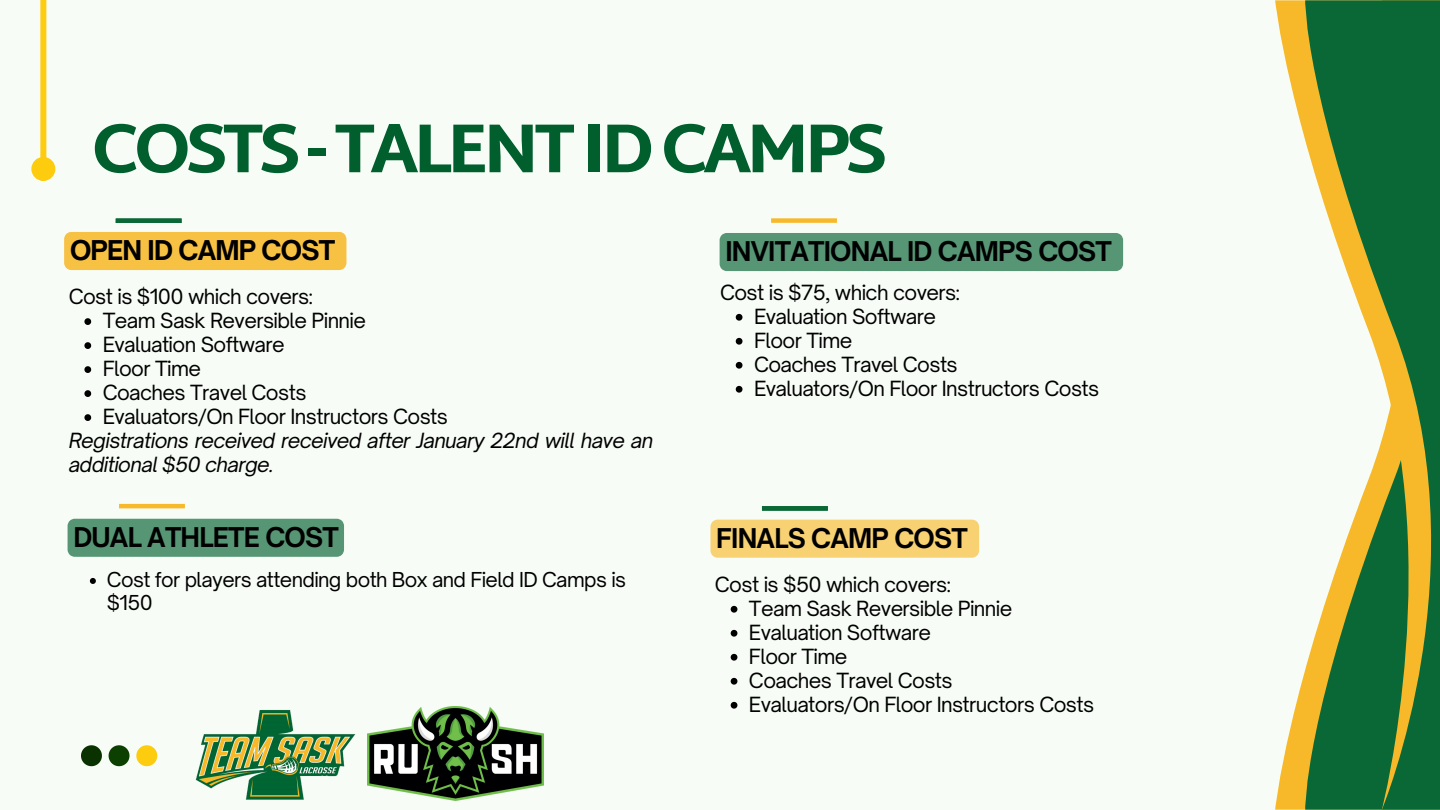
<style>
.page{position:relative;width:1440px;height:810px;background:#f7fdf6}
.page>*{position:absolute;margin:0;border:0;box-sizing:border-box;transform-origin:0 0}
.t1{font:800 70px "Martel Sans";letter-spacing:-.08em;color:#015f2e}
.t2{font:700 26px "Open Sauce One";letter-spacing:-.03em;color:#000}
.t3{font:700 26px "Open Sauce One";letter-spacing:-.03em;color:#000102}
.t4{font:20px "Open Sauce One";letter-spacing:-.03em;color:#000}
.t5{font:italic 20px/24px "Open Sauce One";letter-spacing:-.03em;color:#000}
.t6{font:19.7px/23.2px "Open Sauce One";letter-spacing:-.03em;color:#000}
</style>
<div class="page">
<svg style="left:1275px;top:0;width:29px;height:810px"></svg>
<svg style="left:1304px;top:0;width:136px;height:810px;fill:#0a6836"></svg>
<svg style="left:81px;top:745px;width:21px;height:21px"></svg>
<svg style="left:109px;top:745px;width:21px;height:21px"></svg>
<svg style="left:136px;top:745px;width:21px;height:21px"></svg>
<div style="left:40px;top:0;width:6px;height:158px;background:#fecc0f"></div>
<div style="left:34px;top:160px;width:18px;height:18px;background:#fecc0f;border-radius:50%"></div>
<div style="left:31px;top:157px;width:24px;height:24px;border:6px solid #fecc0f;border-radius:50%"></div>
<img style="left:195px;top:710px;width:161px;height:90px">
<div style="left:771px;top:218px;width:66px;height:5px;background:#f7b92a"></div>
<hr style="left:119px;top:504px;width:66px;height:4px;background:#f7b92a">
<div style="left:116px;top:218px;width:66px;height:5px;background:#0a6836"></div>
<img style="left:367px;top:706px;width:177px;height:95px">
<svg style="left:84px;top:318px;width:7px;height:7px"></svg>
<svg style="left:84px;top:342px;width:7px;height:7px"></svg>
<svg style="left:84px;top:366px;width:7px;height:7px"></svg>
<svg style="left:84px;top:390px;width:7px;height:7px"></svg>
<svg style="left:84px;top:414px;width:7px;height:7px"></svg>
<div style="left:720px;top:233px;width:403px;height:38px;background:#579674"></div>
<svg style="left:736px;top:314px;width:6px;height:7px"></svg>
<svg style="left:736px;top:338px;width:6px;height:7px"></svg>
<svg style="left:736px;top:362px;width:6px;height:7px"></svg>
<svg style="left:736px;top:386px;width:6px;height:7px"></svg>
<div style="left:68px;top:519px;width:276px;height:38px;background:#579674"></div>
<svg style="left:90px;top:578px;width:6px;height:6px"></svg>
<div style="left:64px;top:232px;width:282px;height:38px;background:#f7c143"></div>
<div style="left:762px;top:506px;width:66px;height:5px;background:#0a6836"></div>
<div style="left:710px;top:520px;width:269px;height:38px;background:#f7d172"></div>
<svg style="left:731px;top:606px;width:6px;height:7px"></svg>
<svg style="left:731px;top:630px;width:6px;height:7px"></svg>
<svg style="left:731px;top:654px;width:6px;height:7px"></svg>
<svg style="left:731px;top:678px;width:6px;height:7px"></svg>
<svg style="left:731px;top:702px;width:6px;height:7px"></svg>
<h2 class="t1" style="left:91px;top:107px;width:798px">COSTS - TALENT ID CAMPS</h2>
<p class="t2" style="left:70px;top:234px;width:267px">OPEN ID CAMP COST</p>
<h2 class="t4" style="left:69px;top:284px;width:246px">Cost is $100 which covers:</h2>
<p class="t4" style="left:103px;top:308px;width:265px">Team Sask Reversible Pinnie</p>
<p class="t4" style="left:103px;top:332px;width:184px">Evaluation Software</p>
<p class="t4" style="left:103px;top:356px;width:100px">Floor Time</p>
<p class="t4" style="left:103px;top:380px;width:205px">Coaches Travel Costs</p>
<p class="t4" style="left:103px;top:404px;width:347px">Evaluators/On Floor Instructors Costs</p>
<p class="t5" style="left:69px;top:428px;width:586px">Registrations received received after January 22nd will have an additional $50 charge.</p>
<h2 class="t2" style="left:73px;top:521px;width:267px">DUAL ATHLETE COST</h2>
<h2 class="t6" style="left:107px;top:568px;width:521px">Cost for players attending both Box and Field ID Camps is $150</h2>
<p class="t3" style="left:725px;top:235px;width:388px">INVITATIONAL ID CAMPS COST</p>
<p class="t4" style="left:720px;top:280px;width:241px">Cost is $75, which covers:</p>
<p class="t4" style="left:754px;top:304px;width:184px">Evaluation Software</p>
<p class="t4" style="left:754px;top:328px;width:100px">Floor Time</p>
<p class="t4" style="left:754px;top:352px;width:205px">Coaches Travel Costs</p>
<p class="t4" style="left:754px;top:376px;width:347px">Evaluators/On Floor Instructors Costs</p>
<p class="t2" style="left:716px;top:522px;width:253px">FINALS CAMP COST</p>
<p class="t4" style="left:715px;top:572px;width:237px">Cost is $50 which covers:</p>
<p class="t4" style="left:749px;top:596px;width:265px">Team Sask Reversible Pinnie</p>
<p class="t4" style="left:749px;top:620px;width:184px">Evaluation Software</p>
<p class="t4" style="left:749px;top:644px;width:100px">Floor Time</p>
<p class="t4" style="left:749px;top:668px;width:205px">Coaches Travel Costs</p>
<p class="t4" style="left:749px;top:692px;width:347px">Evaluators/On Floor Instructors Costs</p>
</div>
